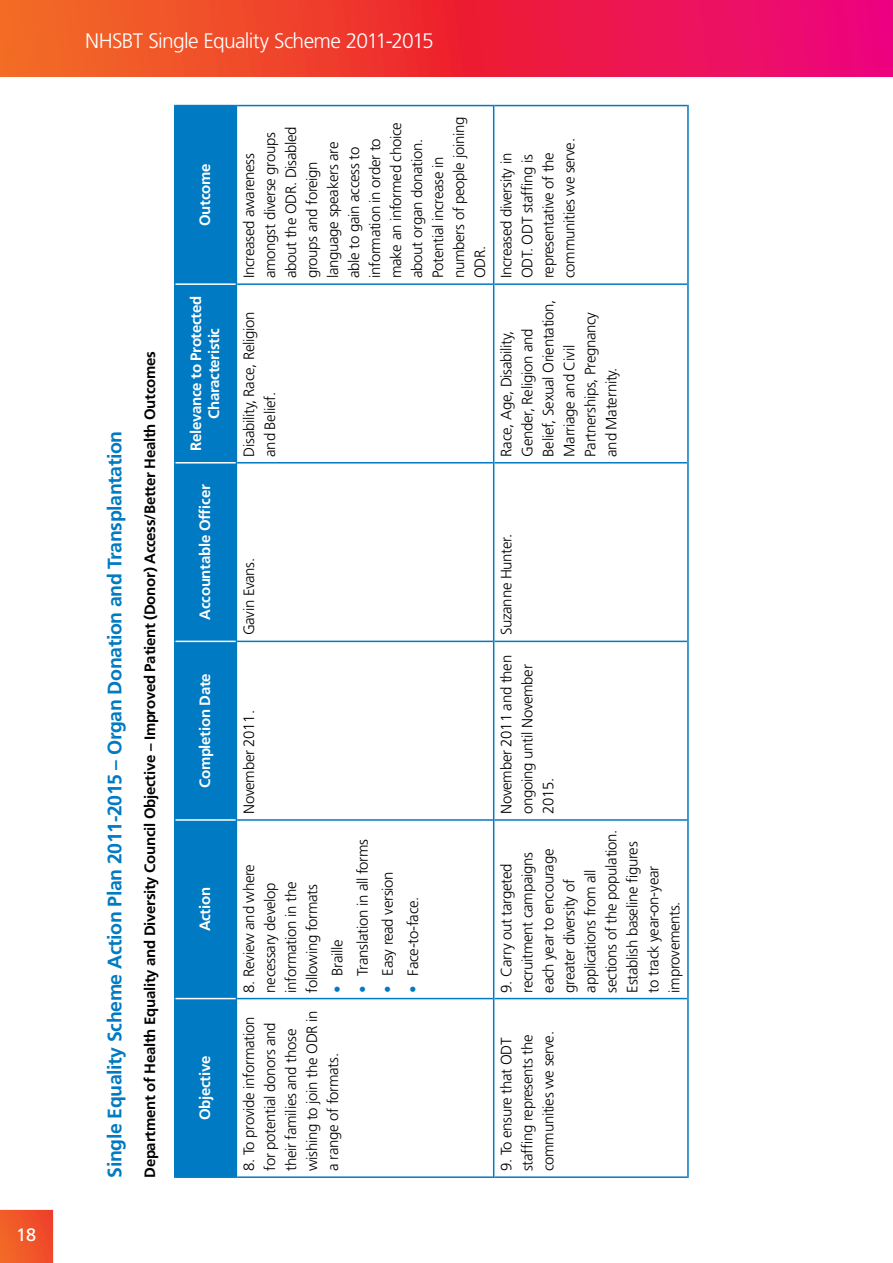
<style>
.page{position:relative;width:893px;height:1263px;background:#fff}
.page>*{position:absolute;margin:0;border:0;box-sizing:border-box;transform-origin:0 0}
.t1{font:300 21px "Frutiger";letter-spacing:-.035em;color:#fff}
.t2{font:700 19.5px "Frutiger";letter-spacing:-.02em;color:#007ac2}
.t3{font:18px "Frutiger";color:#fff}
.t4{font:300 15px/21px "Frutiger";letter-spacing:-.02em;color:#000}
.t5{font:700 15px "Frutiger";letter-spacing:-.02em;color:#000}
.t6{font:700 15px/18px "Frutiger";letter-spacing:-.02em;color:#fff;text-align:center}
.s1{color:#007ac2}
</style>
<div class="page">
<svg style="left:0;top:0;width:893px;height:77px;background:#ee2e40"></svg>
<svg style="left:0;top:1209px;width:54px;height:54px;background:#f15a2f"></svg>
<div style="left:175px;top:106px;width:61px;height:1070px;background:#007ac2"></div>
<hr style="left:174px;top:998px;width:1px;height:180px;background:#007ac2">
<hr style="left:175px;top:1176px;width:61px;height:2px;background:#007ac2">
<hr style="left:174px;top:820px;width:1px;height:178px;background:#007ac2">
<hr style="left:174px;top:641px;width:1px;height:179px;background:#007ac2">
<hr style="left:174px;top:463px;width:1px;height:178px;background:#007ac2">
<hr style="left:174px;top:284px;width:1px;height:179px;background:#007ac2">
<hr style="left:174px;top:105px;width:1px;height:179px;background:#007ac2">
<hr style="left:175px;top:105px;width:61px;height:1px;background:#007ac2">
<hr style="left:236px;top:998px;width:1px;height:180px;background:#007ac2">
<hr style="left:236px;top:820px;width:1px;height:178px;background:#007ac2">
<hr style="left:236px;top:641px;width:1px;height:179px;background:#007ac2">
<hr style="left:236px;top:463px;width:1px;height:178px;background:#007ac2">
<hr style="left:236px;top:284px;width:1px;height:179px;background:#007ac2">
<hr style="left:236px;top:105px;width:1px;height:179px;background:#007ac2">
<hr style="left:237px;top:1176px;width:256px;height:2px;background:#007ac2">
<hr style="left:237px;top:998px;width:256px;height:1px;background:#007ac2">
<hr style="left:237px;top:819px;width:256px;height:2px;background:#007ac2">
<hr style="left:237px;top:641px;width:256px;height:1px;background:#007ac2">
<hr style="left:237px;top:462px;width:256px;height:1px;background:#007ac2">
<hr style="left:237px;top:283px;width:256px;height:2px;background:#007ac2">
<hr style="left:237px;top:105px;width:256px;height:1px;background:#007ac2">
<hr style="left:493px;top:998px;width:1px;height:180px;background:#007ac2">
<hr style="left:494px;top:1176px;width:193px;height:2px;background:#007ac2">
<hr style="left:493px;top:820px;width:1px;height:178px;background:#007ac2">
<hr style="left:494px;top:998px;width:193px;height:1px;background:#007ac2">
<hr style="left:493px;top:641px;width:1px;height:179px;background:#007ac2">
<hr style="left:494px;top:819px;width:193px;height:2px;background:#007ac2">
<hr style="left:493px;top:463px;width:1px;height:178px;background:#007ac2">
<hr style="left:494px;top:641px;width:193px;height:1px;background:#007ac2">
<hr style="left:493px;top:284px;width:1px;height:179px;background:#007ac2">
<hr style="left:494px;top:462px;width:193px;height:1px;background:#007ac2">
<hr style="left:493px;top:105px;width:1px;height:179px;background:#007ac2">
<hr style="left:494px;top:283px;width:193px;height:2px;background:#007ac2">
<hr style="left:494px;top:105px;width:193px;height:1px;background:#007ac2">
<hr style="left:687px;top:998px;width:2px;height:180px;background:#007ac2">
<hr style="left:687px;top:820px;width:2px;height:178px;background:#007ac2">
<hr style="left:687px;top:641px;width:2px;height:179px;background:#007ac2">
<hr style="left:687px;top:463px;width:2px;height:178px;background:#007ac2">
<hr style="left:687px;top:284px;width:2px;height:179px;background:#007ac2">
<hr style="left:687px;top:105px;width:2px;height:179px;background:#007ac2">
<hr style="left:175px;top:998px;width:61px;height:1px;background:#fff">
<hr style="left:175px;top:819px;width:61px;height:2px;background:#fff">
<hr style="left:175px;top:641px;width:61px;height:1px;background:#fff">
<hr style="left:175px;top:462px;width:61px;height:1px;background:#fff">
<hr style="left:175px;top:283px;width:61px;height:2px;background:#fff">
<p class="t3" style="left:16px;top:1224px;width:22px">18</p>
<h1 class="t1" style="left:85px;top:29px;width:350px">NHSBT Single Equality Scheme 2011-2015</h1>
<h2 class="t2" style="left:103px;top:1178px;width:749px;rotate:-90deg">Single Equality Scheme Action Plan 2011-2015 – Organ Donation and Transplantation</h2>
<p class="t5" style="left:141px;top:1178px;width:828px;rotate:-90deg">Department of Health Equality and Diversity Council Objective – Improved Patient (Donor) Access/Better Health Outcomes</p>
<p class="t6" style="left:196px;top:226px;width:64px;rotate:-90deg">Outcome</p>
<p class="t6" style="left:187px;top:451px;width:157px;rotate:-90deg">Relevance to Protected<br>Characteristic</p>
<p class="t6" style="left:196px;top:619px;width:136px;rotate:-90deg">Accountable Officer</p>
<p class="t6" style="left:196px;top:788px;width:116px;rotate:-90deg">Completion Date</p>
<p class="t6" style="left:196px;top:931px;width:46px;rotate:-90deg">Action</p>
<p class="t6" style="left:196px;top:1120px;width:66px;rotate:-90deg">Objective</p>
<p class="t4" style="left:238px;top:278px;width:163px;rotate:-90deg">Increased awareness amongst diverse groups about the ODR. Disabled groups and foreign language speakers are able to gain access to information in order to make an informed choice about organ donation.<br>Potential increase in numbers of people joining<br>ODR.</p>
<p class="t4" style="left:238px;top:457px;width:147px;rotate:-90deg">Disability, Race, Religion and Belief.</p>
<p class="t4" style="left:496px;top:278px;width:141px;rotate:-90deg">Increased diversity in<br>ODT. ODT staffing is representative of the communities we serve.</p>
<p class="t4" style="left:496px;top:457px;width:159px;rotate:-90deg">Race, Age, Disability,<br>Gender, Religion and<br>Belief, Sexual Orientation,<br>Marriage and Civil<br>Partnerships, Pregnancy and Maternity.</p>
<p class="t4" style="left:238px;top:635px;width:79px;rotate:-90deg">Gavin Evans.</p>
<p class="t4" style="left:238px;top:814px;width:105px;rotate:-90deg">November 2011.</p>
<p class="t4" style="left:238px;top:992px;width:130px;rotate:-90deg">8. Review and where necessary develop information in the following formats</p>
<p class="t4" style="left:327px;top:992px;width:55px;rotate:-90deg"><span class="s1">•</span> Braille</p>
<p class="t4" style="left:238px;top:1171px;width:162px;rotate:-90deg">8. To provide information for potential donors and their families and those wishing to join the ODR in a range of formats.</p>
<p class="t4" style="left:352px;top:992px;width:155px;rotate:-90deg"><span class="s1">•</span> Translation in all forms</p>
<p class="t4" style="left:377px;top:992px;width:123px;rotate:-90deg"><span class="s1">•</span> Easy read version</p>
<p class="t4" style="left:402px;top:992px;width:97px;rotate:-90deg"><span class="s1">•</span> Face-to-face.</p>
<p class="t4" style="left:496px;top:635px;width:103px;rotate:-90deg">Suzanne Hunter.</p>
<p class="t4" style="left:496px;top:814px;width:160px;rotate:-90deg">November 2011 and then ongoing until November<br>2015.</p>
<p class="t4" style="left:496px;top:992px;width:165px;rotate:-90deg">9. Carry out targeted recruitment campaigns each year to encourage greater diversity of applications from all sections of the population.<br>Establish baseline figures to track year-on-year improvements.</p>
<p class="t4" style="left:496px;top:1171px;width:141px;rotate:-90deg">9. To ensure that ODT staffing represents the communities we serve.</p>
</div>
